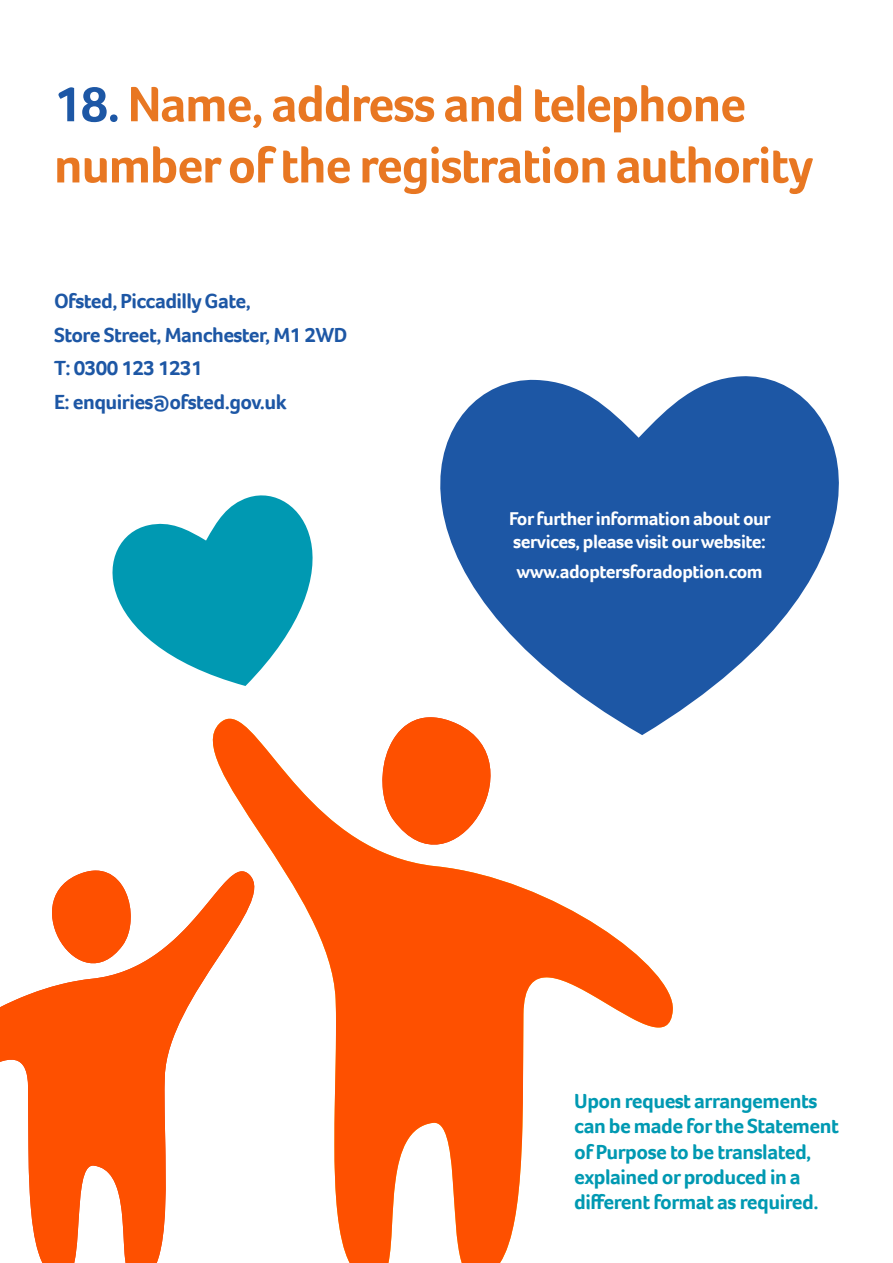
<style>
.page{position:relative;width:893px;height:1263px;background:#fff}
.page>*{position:absolute;margin:0;border:0;box-sizing:border-box;transform-origin:0 0}
.t1{font:700 51px/61.2px "Foco";letter-spacing:-.025em;color:#e87722}
.t2{font:700 21px/25.2px "Foco";letter-spacing:-.025em;color:#0099b2}
.t3{font:700 21px/33.8px "Foco";letter-spacing:-.025em;color:#1d57a5}
.t4{font:700 19.05px/22.8px "Foco";letter-spacing:-.025em;color:#fff}
.s1{color:#1d57a5}
</style>
<div class="page">
<svg style="left:112px;top:495px;width:201px;height:191px;fill:#0099b2"></svg>
<svg style="left:212px;top:719px;width:461px;height:544px"></svg>
<svg style="left:366px;top:735px;width:173px;height:165px"></svg>
<svg style="left:212px;top:849px;width:66px;height:22px"></svg>
<svg style="left:0;top:871px;width:278px;height:392px"></svg>
<svg style="left:17px;top:870px;width:125px;height:134px"></svg>
<svg style="left:358px;top:376px;width:481px;height:359px;fill:#1d57a5"></svg>
<h1 class="t1" style="left:54px;top:73px;width:761px"><span class="s1">18.</span> Name, address and telephone number of the registration authority</h1>
<p class="t3" style="left:54px;top:284px;width:295px">Ofsted, Piccadilly Gate,<br>Store Street, Manchester, M1 2WD<br>T: 0300 123 1231<br>E: enquiries@ofsted.gov.uk</p>
<p class="t4" style="left:509px;top:507px;width:263px">For further information about our services, please visit our website:</p>
<p class="t4" style="left:516px;top:560px;width:248px">www.adoptersforadoption.com</p>
<p class="t2" style="left:574px;top:1088px;width:266px">Upon request arrangements can be made for the Statement of Purpose to be translated, explained or produced in a different format as required.</p>
</div>
